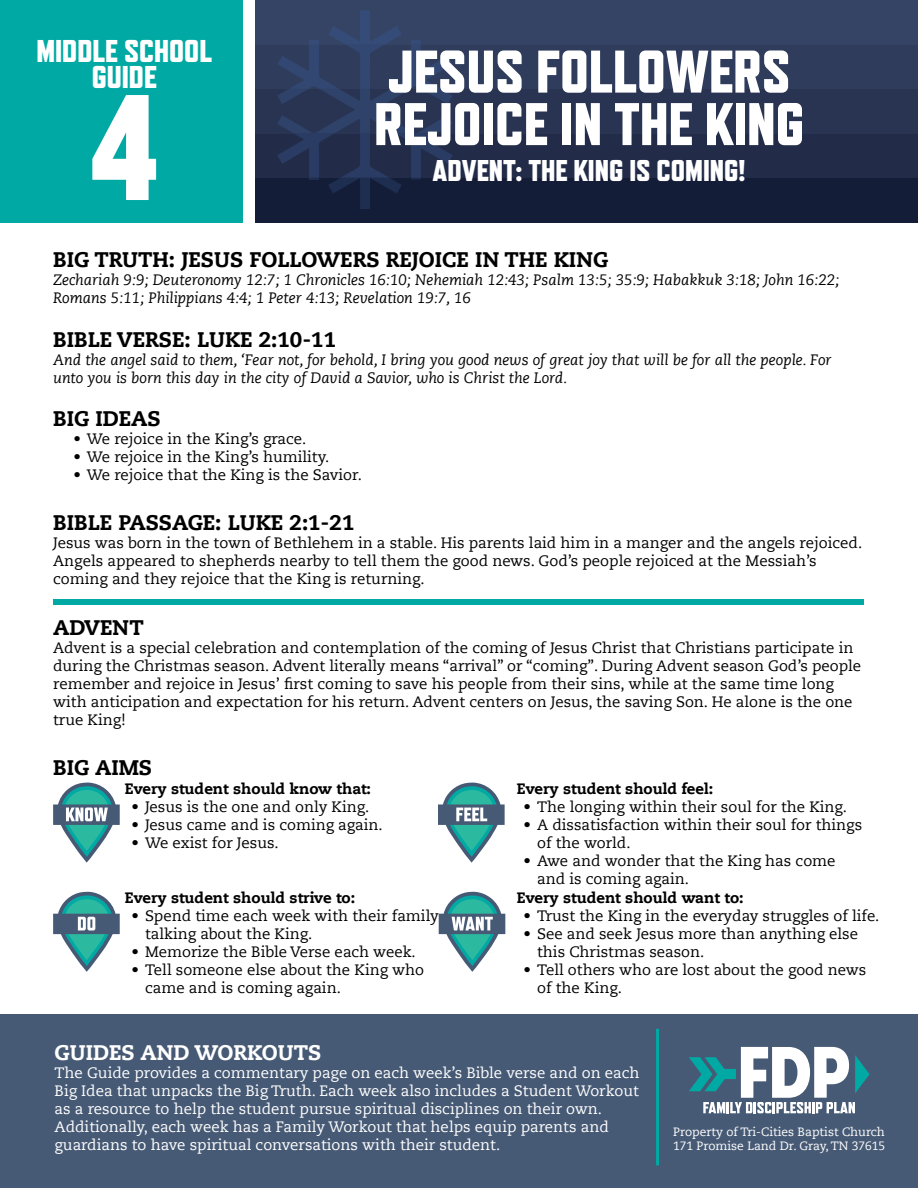
<style>
.page{position:relative;width:918px;height:1188px;background:#fff}
.page>*{position:absolute;margin:0;border:0;box-sizing:border-box;transform-origin:0 0}
.t1{font:800 150px "Refrigerator Deluxe";color:#fff}
.t2{font:800 60px/52.5px "Refrigerator Deluxe";color:#fff}
.t3{font:800 31.5px/25.5px "Refrigerator Deluxe";color:#fff;text-align:center}
.t4{font:800 30px "Refrigerator Deluxe";color:#fff}
.t5{font:800 21px "Caecilia LT Std";color:#000}
.t6{font:800 21px "Caecilia LT Std";color:#fff}
.t7{font:15px/18px "Caecilia LT Std";color:#000}
.t8{font:italic 15px/18px "Caecilia LT Std";color:#000}
.t9{font:15px/18px "Caecilia LT Std";color:#fff}
.t10{font:800 15px "Caecilia LT Std";color:#000}
.t11{font:12px/14.4px "Caecilia LT Std";color:#fff}
</style>
<div class="page">
<div style="left:0;top:1014px;width:918px;height:174px;background:#475a75"></div>
<hr style="left:656px;top:1029px;width:3px;height:136px;background:#00a9a3">
<svg style="left:689px;top:1047px;width:181px;height:66px"></svg>
<div style="left:256px;top:0;width:662px;height:222px;background:#141d37"></div>
<div style="left:256px;top:133px;width:662px;height:45px;background:#222c48"></div>
<div style="left:256px;top:89px;width:662px;height:44px;background:#293452"></div>
<div style="left:256px;top:44px;width:662px;height:45px;background:#2f3c5b"></div>
<div style="left:256px;top:0;width:662px;height:44px;background:#354364"></div>
<svg style="left:277px;top:10px;width:176px;height:199px"></svg>
<div style="left:0;top:0;width:243px;height:222px;background:#00a9a3"></div>
<div style="left:53px;top:599px;width:810px;height:5px;background:#00a9a3"></div>
<svg style="left:53px;top:782px;width:67px;height:81px"></svg>
<svg style="left:53px;top:892px;width:67px;height:80px"></svg>
<svg style="left:438px;top:782px;width:67px;height:81px"></svg>
<svg style="left:439px;top:892px;width:66px;height:80px"></svg>
<h3 class="t3" style="left:36px;top:38px;width:177px">MIDDLE SCHOOL<br>GUIDE</h3>
<h1 class="t1" style="left:88px;top:59px;width:74px">4</h1>
<h2 class="t2" style="left:374px;top:45px;width:432px">JESUS FOLLOWERS<br>REJOICE IN THE KING</h2>
<h3 class="t4" style="left:433px;top:153px;width:314px">ADVENT: THE KING IS COMING!</h3>
<h3 class="t5" style="left:53px;top:247px;width:557px">BIG TRUTH: JESUS FOLLOWERS REJOICE IN THE KING</h3>
<p class="t8" style="left:53px;top:272px;width:788px">Zechariah 9:9; Deuteronomy 12:7; 1 Chronicles 16:10; Nehemiah 12:43; Psalm 13:5; 35:9; Habakkuk 3:18; John 16:22;<br>Romans 5:11; Philippians 4:4; 1 Peter 4:13; Revelation 19:7, 16</p>
<h3 class="t5" style="left:53px;top:326px;width:285px">BIBLE VERSE: LUKE 2:10-11</h3>
<p class="t8" style="left:53px;top:351px;width:780px">And the angel said to them, ‘Fear not, for behold, I bring you good news of great joy that will be for all the people. For unto you is born this day in the city of David a Savior, who is Christ the Lord.</p>
<h3 class="t5" style="left:53px;top:406px;width:109px">BIG IDEAS</h3>
<p class="t7" style="left:73px;top:430px;width:234px">• We rejoice in the King’s grace.</p>
<p class="t7" style="left:73px;top:448px;width:257px">• We rejoice in the King’s humility.</p>
<p class="t7" style="left:73px;top:466px;width:290px">• We rejoice that the King is the Savior.</p>
<h3 class="t5" style="left:53px;top:510px;width:303px">BIBLE PASSAGE: LUKE 2:1-21</h3>
<p class="t7" style="left:53px;top:534px;width:811px">Jesus was born in the town of Bethlehem in a stable. His parents laid him in a manger and the angels rejoiced.<br>Angels appeared to shepherds nearby to tell them the good news. God’s people rejoiced at the Messiah’s coming and they rejoice that the King is returning.</p>
<h3 class="t5" style="left:53px;top:614px;width:92px">ADVENT</h3>
<p class="t7" style="left:53px;top:639px;width:810px">Advent is a special celebration and contemplation of the coming of Jesus Christ that Christians participate in during the Christmas season. Advent literally means “arrival” or “coming”. During Advent season God’s people remember and rejoice in Jesus’ first coming to save his people from their sins, while at the same time long with anticipation and expectation for his return. Advent centers on Jesus, the saving Son. He alone is the one true King!</p>
<h3 class="t5" style="left:53px;top:755px;width:101px">BIG AIMS</h3>
<p class="t10" style="left:125px;top:780px;width:248px">Every student should know that:</p>
<p class="t7" style="left:132px;top:798px;width:239px">• Jesus is the one and only King.</p>
<p class="t7" style="left:132px;top:816px;width:253px">• Jesus came and is coming again.</p>
<p class="t7" style="left:132px;top:834px;width:149px">• We exist for Jesus.</p>
<p class="t10" style="left:125px;top:889px;width:232px">Every student should strive to:</p>
<p class="t7" style="left:145px;top:907px;width:295px;text-indent:-14px">• Spend time each week with their family talking about the King.</p>
<p class="t7" style="left:132px;top:943px;width:286px">• Memorize the Bible Verse each week.</p>
<p class="t7" style="left:145px;top:961px;width:281px;text-indent:-14px">• Tell someone else about the King who came and is coming again.</p>
<p class="t10" style="left:517px;top:780px;width:198px">Every student should feel:</p>
<p class="t7" style="left:524px;top:798px;width:325px">• The longing within their soul for the King.</p>
<p class="t7" style="left:537px;top:816px;width:327px;text-indent:-14px">• A dissatisfaction within their soul for things of the world.</p>
<p class="t7" style="left:537px;top:852px;width:300px;text-indent:-14px">• Awe and wonder that the King has come and is coming again.</p>
<p class="t10" style="left:517px;top:889px;width:228px">Every student should want to:</p>
<p class="t7" style="left:524px;top:907px;width:357px">• Trust the King in the everyday struggles of life.</p>
<p class="t7" style="left:537px;top:925px;width:322px;text-indent:-14px">• See and seek Jesus more than anything else this Christmas season.</p>
<p class="t7" style="left:537px;top:961px;width:331px;text-indent:-14px">• Tell others who are lost about the good news of the King.</p>
<h3 class="t6" style="left:55px;top:1040px;width:268px">GUIDES AND WORKOUTS</h3>
<p class="t9" style="left:55px;top:1064px;width:586px">The Guide provides a commentary page on each week’s Bible verse and on each Big Idea that unpacks the Big Truth. Each week also includes a Student Workout as a resource to help the student pursue spiritual disciplines on their own.<br>Additionally, each week has a Family Workout that helps equip parents and guardians to have spiritual conversations with their student.</p>
<p class="t11" style="left:673px;top:1125px;width:213px">Property of Tri-Cities Baptist Church<br>171 Promise Land Dr. Gray, TN 37615</p>
</div>
